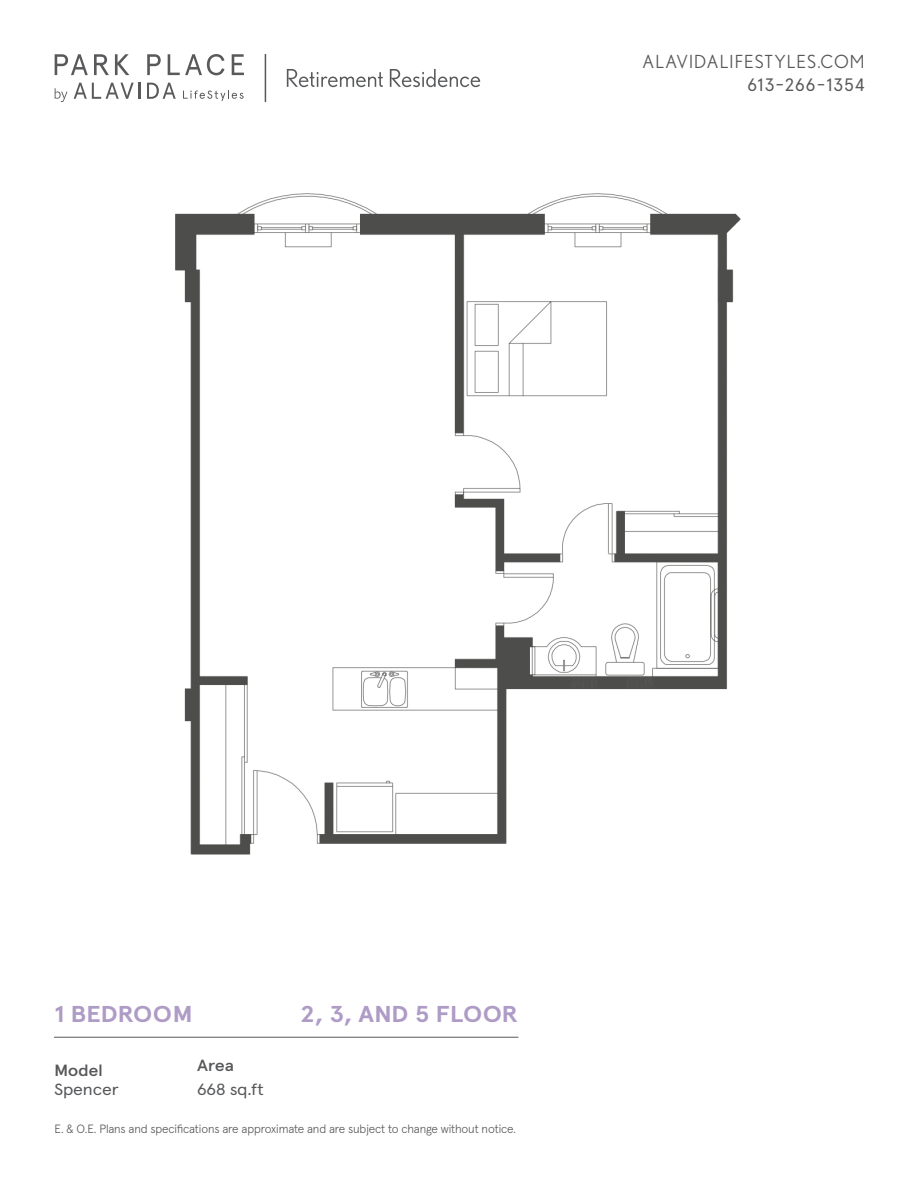
<style>
.page{position:relative;width:918px;height:1188px;background:#fff}
.page>*{position:absolute;margin:0;border:0;box-sizing:border-box;transform-origin:0 0}
.Suite_type___floor{font:700 22.95px "Apercu";letter-spacing:-.01em;color:#af9cc6;scale:1.11 1}
.t1{font:18px "Nobel";letter-spacing:.06em;color:#57585a}
.t2{font:18px "Apercu Pro";letter-spacing:.06em;color:#57585a}
.Info-body{font:16.2px "Apercu Pro";letter-spacing:-.01em;color:#57585a;scale:1.11 1}
.Info-Heading{font:500 16.2px "Apercu Pro";letter-spacing:-.02em;color:#57585a;scale:1.11 1}
.t3{font:300 12px "Apercu Pro";letter-spacing:-.01em;color:#57585a}
</style>
<div class="page">
<svg style="left:55px;top:54px;width:189px;height:21px"></svg>
<svg style="left:74px;top:83px;width:66px;height:16px"></svg>
<svg style="left:147px;top:83px;width:29px;height:16px"></svg>
<svg style="left:183px;top:91px;width:61px;height:10px"></svg>
<svg style="left:55px;top:88px;width:12px;height:14px"></svg>
<hr style="left:265px;top:54px;width:1px;height:48px;background:#57585a">
<svg style="left:287px;top:69px;width:96px;height:18px"></svg>
<svg style="left:390px;top:69px;width:90px;height:18px"></svg>
<hr style="left:54px;top:1037px;width:464px;height:1px;background:#57585a">
<img style="left:175px;top:193px;width:566px;height:662px">
<h2 class="t1" style="left:642px;top:52px;width:224px">ALAVIDALIFESTYLES.COM</h2>
<h2 class="t2" style="left:747px;top:74px;width:119px">613-266-1354</h2>
<p class="Suite_type___floor" style="left:54px;top:1000px;width:127px">1 BEDROOM</p>
<p class="Suite_type___floor" style="left:300px;top:1000px;width:198px">2, 3, AND 5 FLOOR</p>
<p class="Info-Heading" style="left:197px;top:1053px;width:35px">Area</p>
<p class="Info-body" style="left:197px;top:1080px;width:62px">668 sq.ft</p>
<p class="Info-Heading" style="left:54px;top:1058px;width:46px">Model</p>
<p class="Info-body" style="left:54px;top:1080px;width:60px">Spencer</p>
<p class="t3" style="left:55px;top:1121px;width:463px">E. &amp; O.E. Plans and specifications are approximate and are subject to change without notice.</p>
</div>
